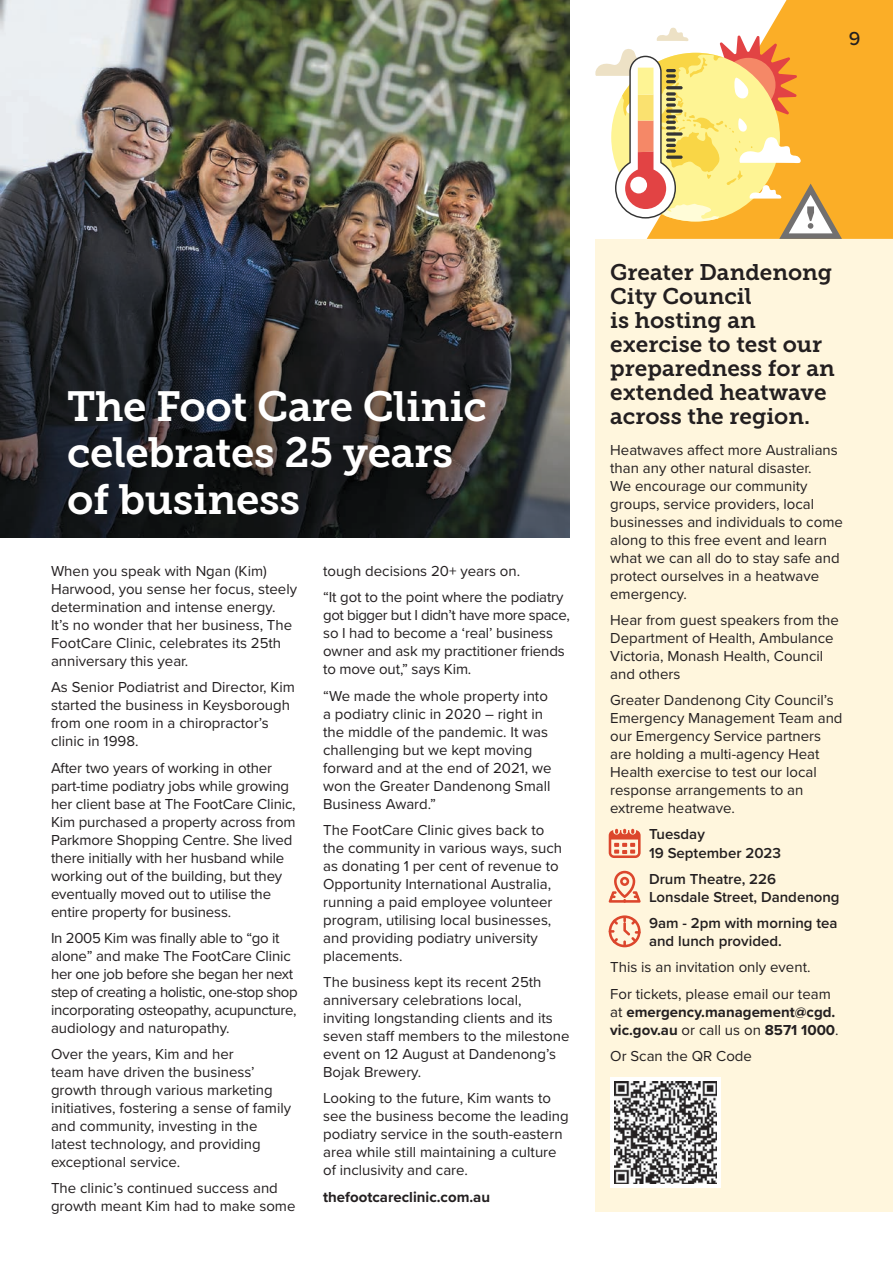
<style>
.page{position:relative;width:893px;height:1263px;background:#fff}
.page>*{position:absolute;margin:0;border:0;box-sizing:border-box;transform-origin:0 0}
.t1{font:42px/46.5px "Museo Slab 700";letter-spacing:-.01em;color:#fff}
.t2{font:22.5px/24px "Museo Slab 700";color:#231f20}
.t3{font:500 19.5px "Proxima Nova";color:#231f20}
.t4{font:15px/18px "Proxima Nova";color:#231f20}
.t5{font:15px/18px "Proxima Nova";letter-spacing:-.02em;color:#231f20}
.t6{font:600 15px/18px "Proxima Nova";color:#231f20}
.t7{font:700 15px/18px "Proxima Nova";color:#231f20}
.s1{font-weight:400}
</style>
<div class="page">
<img style="left:0;top:0;width:570px;height:538px">
<div style="left:595px;top:0;width:298px;height:1212px;background:#fff6dd"></div>
<svg style="left:647px;top:0;width:246px;height:239px;background:#fbbe53"></svg>
<svg style="left:595px;top:27px;width:247px;height:212px;background:#f1cd8b"></svg>
<svg style="left:609px;top:829px;width:32px;height:29px"></svg>
<svg style="left:609px;top:871px;width:32px;height:32px"></svg>
<svg style="left:609px;top:915px;width:32px;height:32px"></svg>
<div style="left:610px;top:1077px;width:111px;height:111px;background:#fff"></div>
<img style="left:614px;top:1082px;width:102px;height:102px">
<h3 class="t3" style="left:849px;top:24px;width:13px">9</h3>
<h1 class="t1" style="left:67px;top:383px;width:421px">The Foot Care Clinic celebrates 25 years of business</h1>
<p class="t4" style="left:51px;top:561px;width:248px">When you speak with Ngan (Kim)<br>Harwood, you sense her focus, steely determination and intense energy.<br>It’s no wonder that her business, The FootCare Clinic, celebrates its 25th anniversary this year.</p>
<p class="t4" style="left:51px;top:678px;width:245px">As Senior Podiatrist and Director, Kim started the business in Keysborough from one room in a chiropractor’s clinic in 1998.</p>
<p class="t4" style="left:51px;top:758px;width:246px">After two years of working in other part-time podiatry jobs while growing her client base at The FootCare Clinic, Kim purchased a property across from Parkmore Shopping Centre. She lived there initially with her husband while working out of the building, but they eventually moved out to utilise the entire property for business.</p>
<p class="t5" style="left:51px;top:928px;width:248px">In 2005 Kim was finally able to “go it alone” and make The FootCare Clinic her one job before she began her next step of creating a holistic, one-stop shop incorporating osteopathy, acupuncture, audiology and naturopathy.</p>
<p class="t4" style="left:51px;top:1044px;width:242px">Over the years, Kim and her<br>team have driven the business’ growth through various marketing initiatives, fostering a sense of family and community, investing in the latest technology, and providing exceptional service.</p>
<p class="t4" style="left:51px;top:1179px;width:246px">The clinic’s continued success and growth meant Kim had to make some</p>
<p class="t4" style="left:323px;top:557px;width:242px;line-height:26.2px">tough decisions 20+ years on.<br>“It got to the point where the podiatry</p>
<p class="t4" style="left:323px;top:606px;width:248px">got bigger but I didn’t have more space, so I had to become a ‘real’ business owner and ask my practitioner friends to move out,” says Kim.</p>
<p class="t4" style="left:323px;top:686px;width:230px">“We made the whole property into a podiatry clinic in 2020 – right in the middle of the pandemic. It was challenging but we kept moving forward and at the end of 2021, we won the Greater Dandenong Small<br>Business Award.”</p>
<p class="t4" style="left:323px;top:820px;width:241px">The FootCare Clinic gives back to the community in various ways, such as donating 1 per cent of revenue to Opportunity International Australia, running a paid employee volunteer program, utilising local businesses, and providing podiatry university placements.</p>
<p class="t4" style="left:323px;top:972px;width:248px">The business kept its recent 25th anniversary celebrations local, inviting longstanding clients and its seven staff members to the milestone event on 12 August at Dandenong’s<br>Bojak Brewery.</p>
<p class="t4" style="left:323px;top:1089px;width:247px">Looking to the future, Kim wants to see the business become the leading podiatry service in the south-eastern area while still maintaining a culture of inclusivity and care.</p>
<p class="t7" style="left:323px;top:1187px;width:168px">thefootcareclinic.com.au</p>
<h2 class="t2" style="left:610px;top:260px;width:226px">Greater Dandenong<br>City Council<br>is hosting an exercise to test our preparedness for an extended heatwave across the region.</h2>
<p class="t4" style="left:610px;top:440px;width:234px">Heatwaves affect more Australians than any other natural disaster.<br>We encourage our community groups, service providers, local businesses and individuals to come along to this free event and learn what we can all do to stay safe and protect ourselves in a heatwave emergency.</p>
<p class="t4" style="left:610px;top:610px;width:230px">Hear from guest speakers from the<br>Department of Health, Ambulance<br>Victoria, Monash Health, Council and others</p>
<p class="t4" style="left:610px;top:690px;width:234px">Greater Dandenong City Council’s<br>Emergency Management Team and our Emergency Service partners are holding a multi-agency Heat<br>Health exercise to test our local response arrangements to an extreme heatwave.</p>
<p class="t6" style="left:649px;top:825px;width:134px">Tuesday<br>19 September 2023</p>
<p class="t6" style="left:649px;top:869px;width:192px">Drum Theatre, 226<br>Lonsdale Street, Dandenong</p>
<p class="t6" style="left:649px;top:913px;width:190px">9am - 2pm with morning tea and lunch provided.</p>
<p class="t4" style="left:610px;top:953px;width:222px;line-height:26.2px">This is an invitation only event.<br>For tickets, please email our team</p>
<p class="t7" style="left:610px;top:1002px;width:230px"><span class="s1">at</span> emergency.management@cgd. vic.gov.au <span class="s1">or call us on</span> 8571 1000<span class="s1">.</span></p>
<p class="t4" style="left:610px;top:1046px;width:143px">Or Scan the QR Code</p>
</div>
